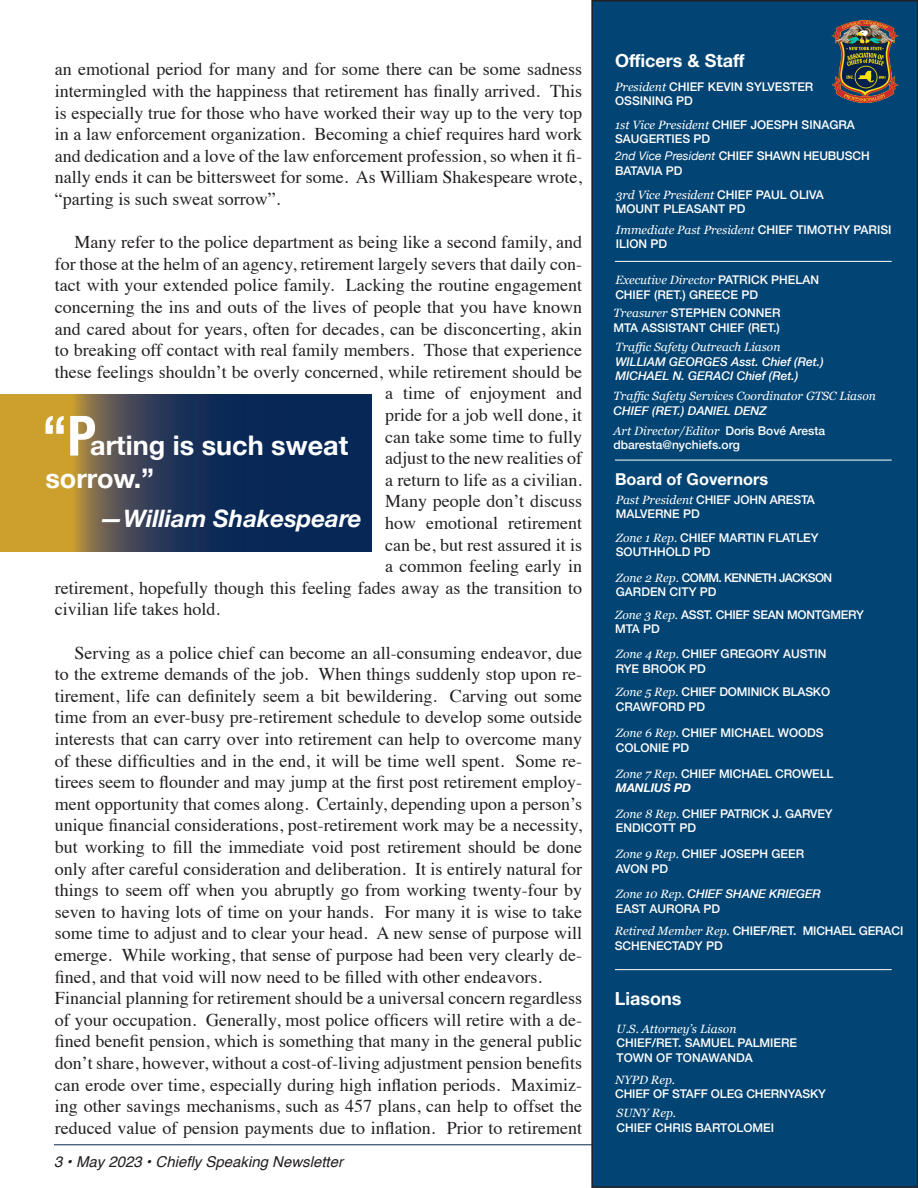
<style>
.page{position:relative;width:918px;height:1188px;background:#fff}
.page>*{position:absolute;margin:0;border:0;box-sizing:border-box;transform-origin:0 0}
.t1{font:700 condensed 55.5px "Helvetica Neue";color:#fff}
.t2{font:700 27px/32.4px "Helvetica Neue";color:#fff}
.t3{font:italic 700 24px "Helvetica Neue";color:#fff}
.t4{font:18px/21.6px "Times";color:#231f20;text-align:justify}
.t5{font:700 18px "Helvetica Neue";color:#fff}
.t6{font:700 16.35px "Helvetica Neue";color:#fff}
.t7{font:italic 15px "Helvetica";color:#231f20}
.t8{font:500 12px "Helvetica Neue";color:#fff}
.t9{font:italic 12px "Georgia";color:#fff}
.t10{font:italic 500 12px "Helvetica Neue";color:#fff}
.t11{font:500 12px "Helvetica Neue";letter-spacing:-.02em;color:#fff}
.t12{font:500 12px "Helvetica Neue";letter-spacing:-.05em;color:#fff}
.t13{font:italic 700 12px "Helvetica Neue";color:#fff}
.s1{font-family:"Georgia";font-weight:400;font-style:italic}
.s2{font-weight:400;font-style:italic}
.s3{font-family:"Helvetica Neue";font-weight:500;font-style:normal}
.s4{font-family:"Georgia";font-weight:400}
</style>
<div class="page">
<hr style="left:54px;top:1144px;width:812px;height:1px;background:#04294b">
<div style="left:592px;top:1px;width:326px;height:1186px;background:#024473"></div>
<div style="left:591px;top:0;width:327px;height:1188px;border:2px solid #231f20"></div>
<img style="left:832px;top:20px;width:66px;height:82px">
<hr style="left:615px;top:261px;width:277px;height:1px;background:#fff">
<hr style="left:615px;top:969px;width:277px;height:1px;background:#fff">
<hr style="left:615px;top:460px;width:277px;height:1px;background:#fff">
<svg style="left:0;top:394px;width:372px;height:158px;background:#464d4c"></svg>
<p class="t4" style="left:55px;top:57px;width:529px">an emotional period for many and for some there can be some sadness intermingled with the happiness that retirement has finally arrived. This is especially true for those who have worked their way up to the very top in a law enforcement organization. Becoming a chief requires hard work and dedication and a love of the law enforcement profession, so when it fi&shy;nally ends it can be bittersweet for some. As William Shakespeare wrote, “parting is such sweat sorrow”.</p>
<p class="t4" style="left:74px;top:230px;width:509px">Many refer to the police department as being like a second family, and</p>
<p class="t4" style="left:55px;top:251px;width:529px">for those at the helm of an agency, retirement largely severs that daily con-</p>
<p class="t4" style="left:55px;top:273px;width:529px">tact with your extended police family. Lacking the routine engagement</p>
<p class="t4" style="left:55px;top:295px;width:529px">concerning the ins and outs of the lives of people that you have known</p>
<p class="t4" style="left:55px;top:316px;width:529px">and cared about for years, often for decades, can be disconcerting, akin</p>
<p class="t4" style="left:55px;top:338px;width:529px">to breaking off contact with real family members. Those that experience</p>
<p class="t4" style="left:55px;top:359px;width:529px">these feelings shouldn’t be overly concerned, while retirement should be</p>
<p class="t4" style="left:385px;top:381px;width:199px">a time of enjoyment and</p>
<p class="t4" style="left:385px;top:403px;width:199px">pride for a job well done, it</p>
<p class="t4" style="left:385px;top:424px;width:199px">can take some time to fully</p>
<p class="t4" style="left:385px;top:446px;width:199px">adjust to the new realities of</p>
<p class="t4" style="left:385px;top:467px;width:199px">a return to life as a civilian.</p>
<p class="t4" style="left:385px;top:489px;width:199px">Many people don’t discuss</p>
<p class="t4" style="left:385px;top:511px;width:199px">how emotional retirement</p>
<p class="t4" style="left:385px;top:532px;width:199px">can be, but rest assured it is</p>
<p class="t4" style="left:385px;top:554px;width:199px">a common feeling early in</p>
<p class="t4" style="left:55px;top:575px;width:529px">retirement, hopefully though this feeling fades away as the transition to</p>
<p class="t4" style="left:55px;top:597px;width:166px">civilian life takes hold.</p>
<p class="t4" style="left:55px;top:640px;width:529px;text-indent:19px">Serving as a police chief can become an all-consuming endeavor, due to the extreme demands of the job. When things suddenly stop upon re&shy;tirement, life can definitely seem a bit bewildering. Carving out some time from an ever-busy pre-retirement schedule to develop some outside interests that can carry over into retirement can help to overcome many of these difficulties and in the end, it will be time well spent. Some re&shy;tirees seem to flounder and may jump at the first post retirement employ&shy;ment opportunity that comes along. Certainly, depending upon a person’s unique financial considerations, post-retirement work may be a necessity, but working to fill the immediate void post retirement should be done only after careful consideration and deliberation. It is entirely natural for things to seem off when you abruptly go from working twenty-four by seven to having lots of time on your hands. For many it is wise to take some time to adjust and to clear your head. A new sense of purpose will emerge. While working, that sense of purpose had been very clearly de&shy;fined, and that void will now need to be filled with other endeavors.</p>
<p class="t4" style="left:55px;top:986px;width:529px">Financial planning for retirement should be a universal concern regardless of your occupation. Generally, most police officers will retire with a de&shy;fined benefit pension, which is something that many in the general public don’t share, however, without a cost-of-living adjustment pension benefits can erode over time, especially during high inflation periods. Maximiz&shy;ing other savings mechanisms, such as 457 plans, can help to offset the reduced value of pension payments due to inflation. Prior to retirement</p>
<p class="t1" style="left:42px;top:390px;width:56px">“P</p>
<p class="t2" style="left:45px;top:430px;width:304px;text-indent:45px">arting is such sweat sorrow.”</p>
<p class="t3" style="left:99px;top:500px;width:264px">—William Shakespeare</p>
<p class="t7" style="left:54px;top:1150px;width:291px">3 • May 2023 • Chiefly Speaking Newsletter</p>
<p class="t5" style="left:615px;top:46px;width:131px">Officers &amp; Staff</p>
<p class="t8" style="left:615px;top:77px;width:200px"><span class="s1">President</span> CHIEF KEVIN SYLVESTER</p>
<p class="t8" style="left:615px;top:91px;width:79px">OSSINING PD</p>
<p class="t8" style="left:615px;top:115px;width:241px"><span class="s1">1st Vice President</span> CHIEF JOESPH SINAGRA</p>
<p class="t8" style="left:615px;top:129px;width:97px">SAUGERTIES PD</p>
<p class="t8" style="left:615px;top:146px;width:256px"><span class="s2">2nd Vice President</span> CHIEF SHAWN HEUBUSCH</p>
<p class="t8" style="left:615px;top:161px;width:69px">BATAVIA PD</p>
<p class="t9" style="left:616px;top:186px;width:210px">3rd Vice President <span class="s3">CHIEF PAUL OLIVA</span></p>
<p class="t8" style="left:616px;top:199px;width:131px">MOUNT PLEASANT PD</p>
<p class="t9" style="left:616px;top:221px;width:277px">Immediate Past President <span class="s3">CHIEF TIMOTHY PARISI</span></p>
<p class="t8" style="left:616px;top:234px;width:53px">ILION PD</p>
<p class="t9" style="left:615px;top:272px;width:205px">Executive Director <span class="s3">PATRICK PHELAN</span></p>
<p class="t8" style="left:615px;top:285px;width:144px">CHIEF (RET.) GREECE PD</p>
<p class="t8" style="left:614px;top:303px;width:168px"><span class="s1">Treasurer</span> STEPHEN CONNER</p>
<p class="t8" style="left:614px;top:318px;width:168px">MTA ASSISTANT CHIEF (RET.)</p>
<p class="t9" style="left:615px;top:338px;width:167px">Traffic Safety Outreach Liason</p>
<p class="t10" style="left:615px;top:351px;width:210px">WILLIAM GEORGES Asst. Chief (Ret.)</p>
<p class="t10" style="left:615px;top:366px;width:185px">MICHAEL N. GERACI Chief (Ret.)</p>
<p class="t9" style="left:614px;top:387px;width:264px">Traffic Safety Services Coordinator GTSC Liason</p>
<p class="t10" style="left:614px;top:400px;width:155px">CHIEF (RET.) DANIEL DENZ</p>
<p class="t9" style="left:614px;top:422px;width:213px">Art Director/Editor <span class="s3">Doris Bové Aresta</span></p>
<p class="t8" style="left:614px;top:435px;width:128px">dbaresta@nychiefs.org</p>
<p class="t6" style="left:615px;top:467px;width:155px">Board of Governors</p>
<p class="t8" style="left:616px;top:490px;width:201px"><span class="s1">Past President</span> CHIEF JOHN ARESTA</p>
<p class="t8" style="left:616px;top:504px;width:86px">MALVERNE PD</p>
<p class="t8" style="left:616px;top:528px;width:204px"><span class="s1">Zone 1 Rep.</span> CHIEF MARTIN FLATLEY</p>
<p class="t8" style="left:616px;top:543px;width:96px">SOUTHHOLD PD</p>
<p class="t12" style="left:616px;top:568px;width:218px"><span class="s1">Zone 2 Rep.</span> COMM. KENNETH JACKSON</p>
<p class="t8" style="left:616px;top:582px;width:102px">GARDEN CITY PD</p>
<p class="t11" style="left:615px;top:605px;width:250px"><span class="s1">Zone 3 Rep.</span> ASST. CHIEF SEAN MONTGMERY</p>
<p class="t8" style="left:615px;top:619px;width:46px">MTA PD</p>
<p class="t8" style="left:616px;top:644px;width:212px"><span class="s1">Zone 4 Rep.</span> CHIEF GREGORY AUSTIN</p>
<p class="t8" style="left:616px;top:659px;width:92px">RYE BROOK PD</p>
<p class="t8" style="left:616px;top:682px;width:216px"><span class="s1">Zone 5 Rep.</span> CHIEF DOMINICK BLASKO</p>
<p class="t8" style="left:616px;top:697px;width:91px">CRAWFORD PD</p>
<p class="t8" style="left:616px;top:723px;width:209px"><span class="s1">Zone 6 Rep.</span> CHIEF MICHAEL WOODS</p>
<p class="t8" style="left:616px;top:738px;width:75px">COLONIE PD</p>
<p class="t8" style="left:616px;top:764px;width:219px"><span class="s1">Zone 7 Rep.</span> CHIEF MICHAEL CROWELL</p>
<p class="t13" style="left:616px;top:779px;width:77px">MANLIUS PD</p>
<p class="t8" style="left:616px;top:804px;width:218px"><span class="s1">Zone 8 Rep.</span> CHIEF PATRICK J. GARVEY</p>
<p class="t8" style="left:616px;top:818px;width:82px">ENDICOTT PD</p>
<p class="t8" style="left:616px;top:844px;width:190px"><span class="s1">Zone 9 Rep.</span> CHIEF JOSEPH GEER</p>
<p class="t8" style="left:616px;top:859px;width:54px">AVON PD</p>
<p class="t10" style="left:616px;top:884px;width:207px"><span class="s4">Zone 10 Rep.</span> CHIEF SHANE KRIEGER</p>
<p class="t8" style="left:616px;top:899px;width:106px">EAST AURORA PD</p>
<p class="t8" style="left:615px;top:921px;width:290px"><span class="s1">Retired Member Rep.</span> CHIEF/RET. MICHAEL GERACI</p>
<p class="t8" style="left:615px;top:936px;width:110px">SCHENECTADY PD</p>
<p class="t5" style="left:615px;top:985px;width:68px">Liasons</p>
<p class="t9" style="left:617px;top:1020px;width:121px">U.S. Attorney’s Liason</p>
<p class="t8" style="left:617px;top:1033px;width:182px">CHIEF/RET. SAMUEL PALMIERE</p>
<p class="t8" style="left:617px;top:1048px;width:138px">TOWN OF TONAWANDA</p>
<p class="t9" style="left:615px;top:1071px;width:62px">NYPD Rep.</p>
<p class="t8" style="left:615px;top:1085px;width:212px">CHIEF OF STAFF OLEG CHERNYASKY</p>
<p class="t9" style="left:617px;top:1104px;width:61px">SUNY Rep.</p>
<p class="t8" style="left:617px;top:1118px;width:159px">CHIEF CHRIS BARTOLOMEI</p>
</div>
